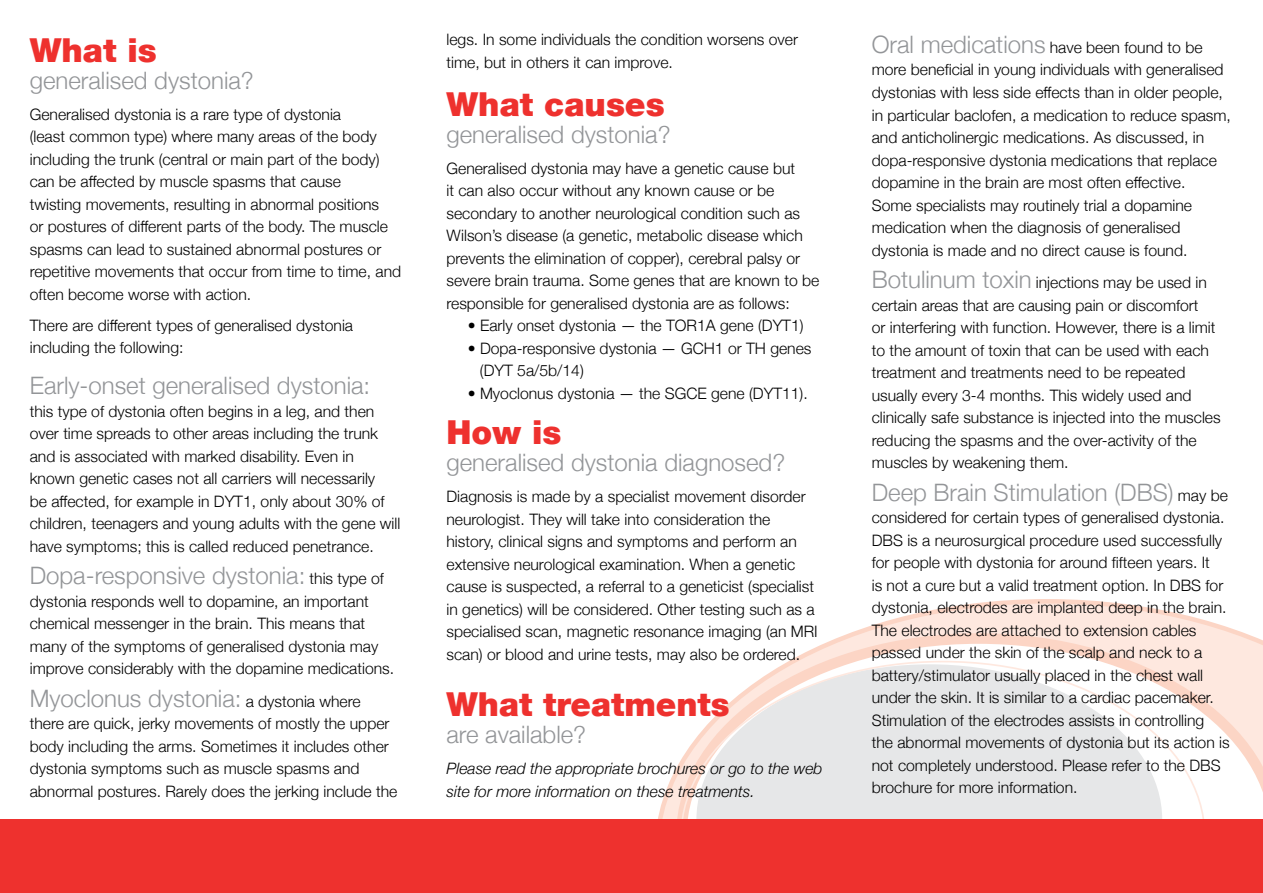
<style>
.page{position:relative;width:1263px;height:893px;background:#fff}
.page>*{position:absolute;margin:0;border:0;box-sizing:border-box;transform-origin:0 0}
.t1{font:900 33px "Helvetica Neue";color:#ee312e}
.t2{font:300 24px "Helvetica Neue";color:#939598}
.t3{font:300 15.75px/22.5px "Helvetica Neue";color:#000}
.t4{font:italic 300 15.75px/22.5px "Helvetica Neue";color:#000}
.s1{font-size:15.75px;color:#000}
.s2{font-size:24px;color:#939598}
</style>
<div class="page">
<svg style="left:655px;top:599px;width:589px;height:221px"></svg>
<svg style="left:676px;top:633px;width:587px;height:187px"></svg>
<svg style="left:680px;top:661px;width:525px;height:159px"></svg>
<div style="left:0;top:820px;width:1263px;height:73px;background:#ee312e"></div>
<h1 class="t1" style="left:30px;top:30px;width:129px">What is</h1>
<h2 class="t2" style="left:30px;top:61px;width:226px">generalised dystonia?</h2>
<p class="t3" style="left:30px;top:102px;width:373px">Generalised dystonia is a rare type of dystonia<br>(least common type) where many areas of the body including the trunk (central or main part of the body) can be affected by muscle spasms that cause<br>twisting movements, resulting in abnormal positions<br>or postures of different parts of the body. The muscle spasms can lead to sustained abnormal postures or repetitive movements that occur from time to time, and often become worse with action.</p>
<p class="t3" style="left:30px;top:313px;width:325px">There are different types of generalised dystonia including the following:</p>
<h2 class="t2" style="left:30px;top:366px;width:342px">Early-onset generalised dystonia:</h2>
<p class="t3" style="left:30px;top:399px;width:372px">this type of dystonia often begins in a leg, and then over time spreads to other areas including the trunk and is associated with marked disability. Even in known genetic cases not all carriers will necessarily<br>be affected, for example in DYT1, only about 30% of children, teenagers and young adults with the gene will have symptoms; this is called reduced penetrance.</p>
<h2 class="t2" style="left:30px;top:556px;width:356px">Dopa-responsive dystonia: <span class="s1">this type of</span></h2>
<p class="t3" style="left:30px;top:589px;width:366px">dystonia responds well to dopamine, an important chemical messenger in the brain. This means that many of the symptoms of generalised dystonia may improve considerably with the dopamine medications.</p>
<h2 class="t2" style="left:30px;top:679px;width:332px">Myoclonus dystonia: <span class="s1">a dystonia where</span></h2>
<p class="t3" style="left:30px;top:711px;width:369px">there are quick, jerky movements of mostly the upper body including the arms. Sometimes it includes other dystonia symptoms such as muscle spasms and abnormal postures. Rarely does the jerking include the</p>
<p class="t3" style="left:446px;top:27px;width:353px">legs. In some individuals the condition worsens over time, but in others it can improve.</p>
<h1 class="t1" style="left:446px;top:84px;width:220px">What causes</h1>
<h2 class="t2" style="left:446px;top:115px;width:226px">generalised dystonia?</h2>
<p class="t3" style="left:446px;top:156px;width:374px">Generalised dystonia may have a genetic cause but<br>it can also occur without any known cause or be secondary to another neurological condition such as Wilson’s disease (a genetic, metabolic disease which prevents the elimination of copper), cerebral palsy or severe brain trauma. Some genes that are known to be responsible for generalised dystonia are as follows:</p>
<p class="t3" style="left:468px;top:313px;width:337px">• Early onset dystonia — the TOR1A gene (DYT1)</p>
<p class="t3" style="left:480px;top:336px;width:333px;text-indent:-12px">• Dopa-responsive dystonia — GCH1 or TH genes (DYT 5a/5b/14)</p>
<p class="t3" style="left:468px;top:381px;width:341px">• Myoclonus dystonia — the SGCE gene (DYT11).</p>
<h1 class="t1" style="left:446px;top:413px;width:116px">How is</h1>
<h2 class="t2" style="left:446px;top:443px;width:340px">generalised dystonia diagnosed?</h2>
<p class="t3" style="left:446px;top:484px;width:373px">Diagnosis is made by a specialist movement disorder neurologist. They will take into consideration the history, clinical signs and symptoms and perform an extensive neurological examination. When a genetic cause is suspected, a referral to a geneticist (specialist in genetics) will be considered. Other testing such as a specialised scan, magnetic resonance imaging (an MRI scan) or blood and urine tests, may also be ordered.</p>
<h1 class="t1" style="left:446px;top:685px;width:285px">What treatments</h1>
<h2 class="t2" style="left:446px;top:715px;width:141px">are available?</h2>
<p class="t4" style="left:446px;top:756px;width:378px">Please read the appropriate brochures or go to the web site for more information on these treatments.</p>
<p class="t3" style="left:872px;top:35px;width:361px"><span class="s2">Oral medications</span> have been found to be more beneficial in young individuals with generalised dystonias with less side effects than in older people, in particular baclofen, a medication to reduce spasm, and anticholinergic medications. As discussed, in dopa-responsive dystonia medications that replace dopamine in the brain are most often effective.<br>Some specialists may routinely trial a dopamine medication when the diagnosis of generalised dystonia is made and no direct cause is found.</p>
<p class="t3" style="left:872px;top:270px;width:350px"><span class="s2">Botulinum toxin</span> injections may be used in certain areas that are causing pain or discomfort<br>or interfering with function. However, there is a limit to the amount of toxin that can be used with each treatment and treatments need to be repeated usually every 3-4 months. This widely used and clinically safe substance is injected into the muscles reducing the spasms and the over-activity of the muscles by weakening them.</p>
<h2 class="t2" style="left:872px;top:473px;width:358px">Deep Brain Stimulation (DBS) <span class="s1">may be</span></h2>
<p class="t3" style="left:872px;top:505px;width:359px">considered for certain types of generalised dystonia.<br>DBS is a neurosurgical procedure used successfully for people with dystonia for around fifteen years. It<br>is not a cure but a valid treatment option. In DBS for dystonia, electrodes are implanted deep in the brain.<br>The electrodes are attached to extension cables passed under the skin of the scalp and neck to a battery/stimulator usually placed in the chest wall under the skin. It is similar to a cardiac pacemaker.<br>Stimulation of the electrodes assists in controlling<br>the abnormal movements of dystonia but its action is not completely understood. Please refer to the DBS brochure for more information.</p>
</div>
